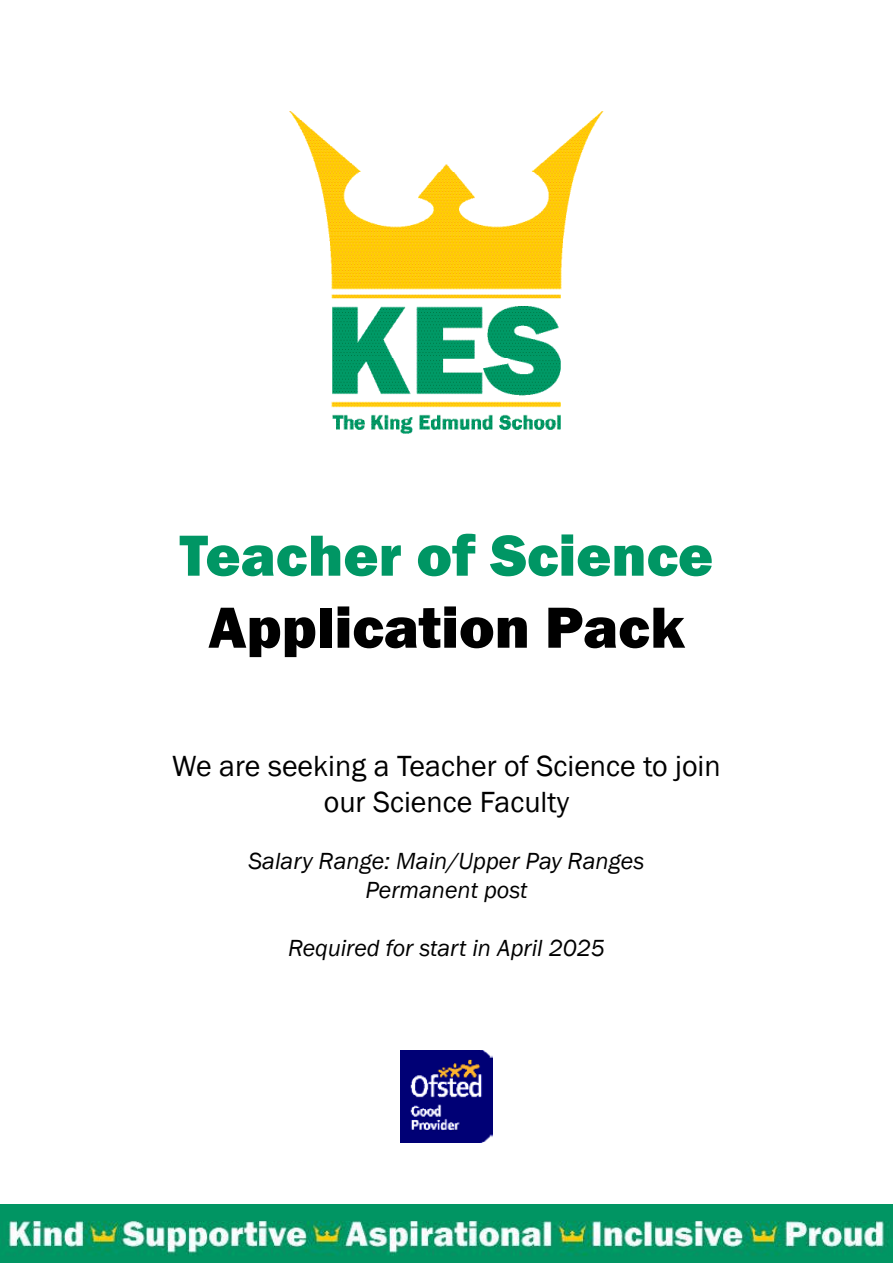
<style>
.page{position:relative;width:893px;height:1263px;background:#fff}
.page>*{position:absolute;margin:0;border:0;box-sizing:border-box;transform-origin:0 0}
.t1{font:800 60px "Franklin Gothic";color:#009664}
.t2{font:800 60px "Franklin Gothic";color:#000}
.t3{font:30px/36px "Franklin Gothic";color:#000;text-align:center}
.t4{font:italic 24px/28.8px "Franklin Gothic";color:#000;text-align:center}
</style>
<div class="page">
<img style="left:290px;top:111px;width:313px;height:323px">
<img style="left:0;top:1205px;width:893px;height:58px">
<img style="left:401px;top:1050px;width:91px;height:92px">
<h1 class="t1" style="left:180px;top:517px;width:535px">Teacher of Science</h1>
<h1 class="t2" style="left:208px;top:589px;width:478px">Application Pack</h1>
<p class="t3" style="left:172px;top:748px;width:550px">We are seeking a Teacher of Science to join our Science Faculty</p>
<p class="t4" style="left:249px;top:847px;width:397px">Salary Range: Main/Upper Pay Ranges<br>Permanent post</p>
<p class="t4" style="left:288px;top:934px;width:318px">Required for start in April 2025</p>
</div>
